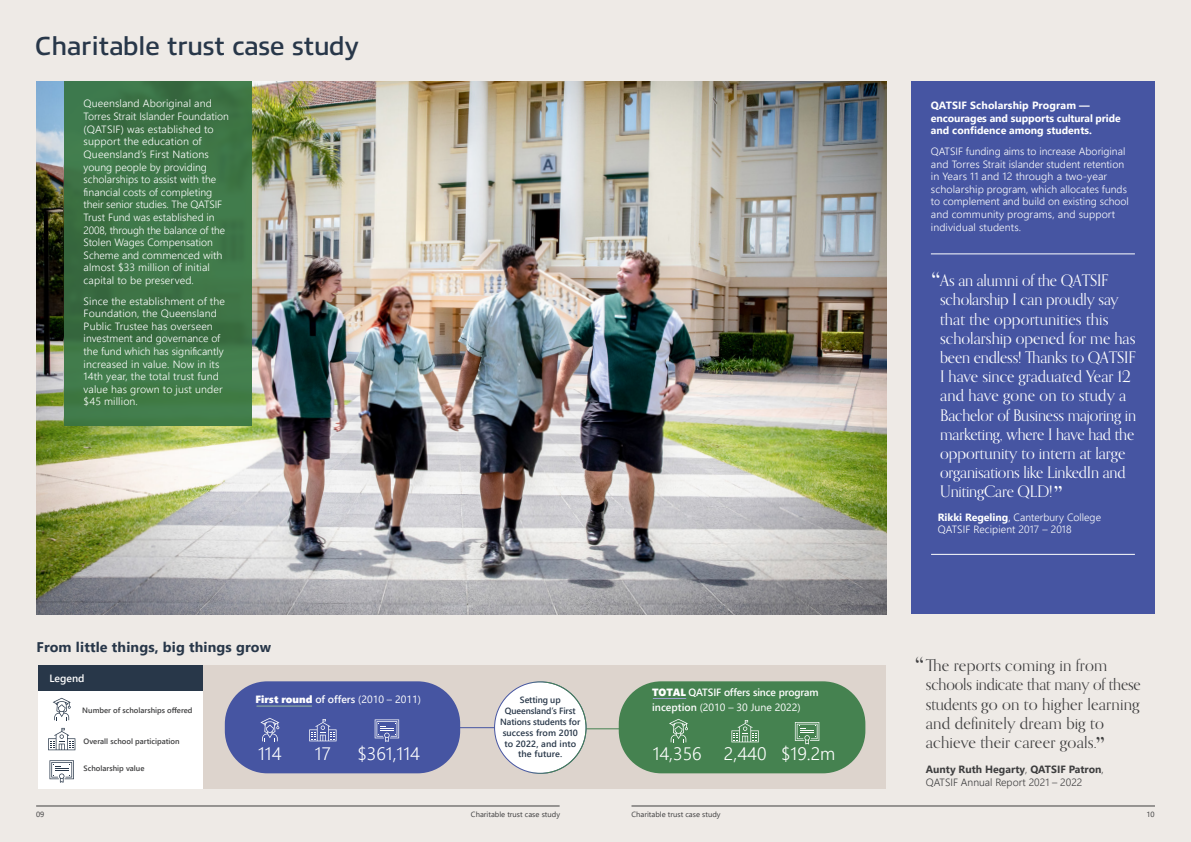
<style>
.page{position:relative;width:1191px;height:842px;background:#eeeae6}
.page>*{position:absolute;margin:0;border:0;box-sizing:border-box;transform-origin:0 0}
.t1{font:36px "Orpheus Pro";color:#fff}
.t2{font:36px "Orpheus Pro";color:#3e3e3f}
.t3{font:600 26.2px "Allumi Std";letter-spacing:-.02em;color:#283749}
.t4{font:300 18px "Segoe UI";color:#fff}
.t5{font:16px/19.2px "Orpheus Pro";letter-spacing:-.01em;color:#fff}
.t6{font:16px/19.2px "Orpheus Pro";letter-spacing:.005em;color:#3e3e3f}
.t7{font:700 14px "Segoe UI";letter-spacing:.01em;color:#283749}
.t8{font:300 10.5px/12.6px "Segoe UI";color:#fff}
.t9{font:700 10.5px/12.6px "Segoe UI";color:#fff}
.t10{font:600 10.5px/14.6px "Segoe UI";letter-spacing:-.01em;color:#fff}
.t11{font:300 10.5px/12.6px "Segoe UI";color:#3e3e3f}
.t12{font:10.5px "Segoe UI";color:#fff}
.t13{font:600 9px/10.8px "Segoe UI";letter-spacing:-.01em;color:#283749;text-align:center}
.t14{font:600 7.7px "Segoe UI";color:#3e3e3f}
.t15{font:7.5px "Segoe UI";color:#3e3e3f}
.s1{font-family:"Segoe UI Black"}
.s2{font-weight:600}
.s3{font-family:"Segoe UI Black";font-weight:400}
.s4{font-weight:400}
.s5{font-weight:700}
</style>
<div class="page">
<img style="left:36px;top:81px;width:850px;height:533px">
<hr style="left:36px;top:806px;width:523px;height:1px;background:#3e3e3f">
<hr style="left:631px;top:806px;width:524px;height:1px;background:#3e3e3f">
<div style="left:911px;top:81px;width:244px;height:533px;background:#4655a2"></div>
<hr style="left:931px;top:253px;width:203px;height:1px;background:#fff">
<hr style="left:931px;top:554px;width:203px;height:1px;background:#fff">
<div style="left:64px;top:81px;width:187px;height:344px;background:linear-gradient(to right,#3c7245,#407848)"></div>
<div style="left:120px;top:665px;width:765px;height:124px;background:#ddd4cd"></div>
<div style="left:38px;top:665px;width:165px;height:124px;background:#fff"></div>
<svg style="left:53px;top:698px;width:18px;height:22px"></svg>
<svg style="left:48px;top:728px;width:27px;height:22px"></svg>
<svg style="left:50px;top:760px;width:24px;height:23px"></svg>
<div style="left:38px;top:665px;width:165px;height:26px;background:#283749"></div>
<hr style="left:457px;top:727px;width:50px;height:1px;background:#4655a2">
<hr style="left:578px;top:728px;width:48px;height:1px;background:#458250">
<div style="left:225px;top:681px;width:235px;height:92px;background:#4655a2;border-radius:43px"></div>
<svg style="left:260px;top:718px;width:19px;height:23px"></svg>
<svg style="left:309px;top:719px;width:27px;height:22px"></svg>
<svg style="left:375px;top:719px;width:24px;height:23px"></svg>
<hr style="left:257px;top:706px;width:55px;height:1px;background:#99ba9f">
<div style="left:619px;top:681px;width:246px;height:92px;background:#458250;border-radius:43px"></div>
<svg style="left:669px;top:719px;width:19px;height:23px"></svg>
<svg style="left:731px;top:720px;width:27px;height:22px"></svg>
<svg style="left:795px;top:722px;width:24px;height:22px"></svg>
<hr style="left:653px;top:698px;width:33px;height:1px;background:#99a1cc">
<div style="left:494px;top:682px;width:92px;height:91px;background:#fff;border-radius:50%"></div>
<h2 class="t3" style="left:35px;top:32px;width:325px">Charitable trust case study</h2>
<p class="t8" style="left:84px;top:96px;width:147px">Queensland Aboriginal and<br>Torres Strait Islander Foundation (QATSIF) was established to support the education of<br>Queensland’s First Nations young people by providing scholarships to assist with the financial costs of completing their senior studies. The QATSIF<br>Trust Fund was established in<br>2008, through the balance of the<br>Stolen Wages Compensation<br>Scheme and commenced with almost $33 million of initial capital to be preserved.</p>
<p class="t8" style="left:84px;top:294px;width:143px">Since the establishment of the<br>Foundation, the Queensland<br>Public Trustee has overseen investment and governance of the fund which has significantly increased in value. Now in its<br>14th year, the total trust fund value has grown to just under $45 million.</p>
<h3 class="t7" style="left:36px;top:634px;width:236px">From little things, big things grow</h3>
<p class="t10" style="left:49px;top:670px;width:37px">Legend</p>
<p class="t14" style="left:82px;top:703px;width:112px">Number of scholarships offered</p>
<p class="t14" style="left:84px;top:734px;width:98px">Overall school participation</p>
<p class="t14" style="left:84px;top:761px;width:62px">Scholarship value</p>
<p class="t12" style="left:255px;top:689px;width:167px"><span class="s1">First round</span> <span class="s2">of offers</span> (2010 – 2011)</p>
<h3 class="t4" style="left:258px;top:737px;width:25px">114</h3>
<h3 class="t4" style="left:315px;top:737px;width:17px">17</h3>
<h3 class="t4" style="left:357px;top:737px;width:64px">$361,114</h3>
<p class="t13" style="left:500px;top:694px;width:82px">Setting up<br>Queensland’s First<br>Nations students for success from 2010 to 2022, and into the future.</p>
<p class="t10" style="left:652px;top:684px;width:168px"><span class="s3">TOTAL</span> QATSIF offers since program inception <span class="s4">(2010 – 30 June 2022)</span></p>
<h3 class="t4" style="left:724px;top:737px;width:44px">2,440</h3>
<h3 class="t4" style="left:652px;top:737px;width:51px">14,356</h3>
<h3 class="t4" style="left:781px;top:737px;width:56px">$19.2m</h3>
<p class="t9" style="left:931px;top:98px;width:191px">QATSIF Scholarship Program — encourages and supports cultural pride and confidence among students.</p>
<p class="t8" style="left:931px;top:144px;width:199px">QATSIF funding aims to increase Aboriginal and Torres Strait islander student retention in Years 11 and 12 through a two-year scholarship program, which allocates funds to complement and build on existing school and community programs, and support individual students.</p>
<h1 class="t1" style="left:931px;top:263px;width:11px">“</h1>
<p class="t5" style="left:940px;top:271px;width:197px">As an alumni of the QATSIF scholarship I can proudly say that the opportunities this scholarship opened for me has been endless! Thanks to QATSIF<br>I have since graduated Year 12 and have gone on to study a<br>Bachelor of Business majoring in marketing, where I have had the opportunity to intern at large organisations like LinkedIn and<br>UnitingCare QLD!</p>
<h1 class="t1" style="left:1053px;top:478px;width:11px">”</h1>
<p class="t8" style="left:937px;top:510px;width:165px"><span class="s5">Rikki Regeling</span>, Canterbury College<br>QATSIF Recipient 2017 – 2018</p>
<h1 class="t2" style="left:914px;top:648px;width:11px">“</h1>
<h3 class="t6" style="left:926px;top:656px;width:216px">The reports coming in from schools indicate that many of these students go on to higher learning and definitely dream big to achieve their career goals.</h3>
<h1 class="t2" style="left:1095px;top:728px;width:11px">”</h1>
<p class="t11" style="left:926px;top:762px;width:179px"><span class="s5">Aunty Ruth Hegarty</span>, <span class="s5">QATSIF Patron</span>,<br>QATSIF Annual Report 2021 – 2022</p>
<p class="t15" style="left:36px;top:807px;width:10px">09</p>
<p class="t15" style="left:471px;top:807px;width:91px">Charitable trust case study</p>
<p class="t15" style="left:631px;top:807px;width:91px">Charitable trust case study</p>
<p class="t15" style="left:1146px;top:808px;width:10px">10</p>
</div>
